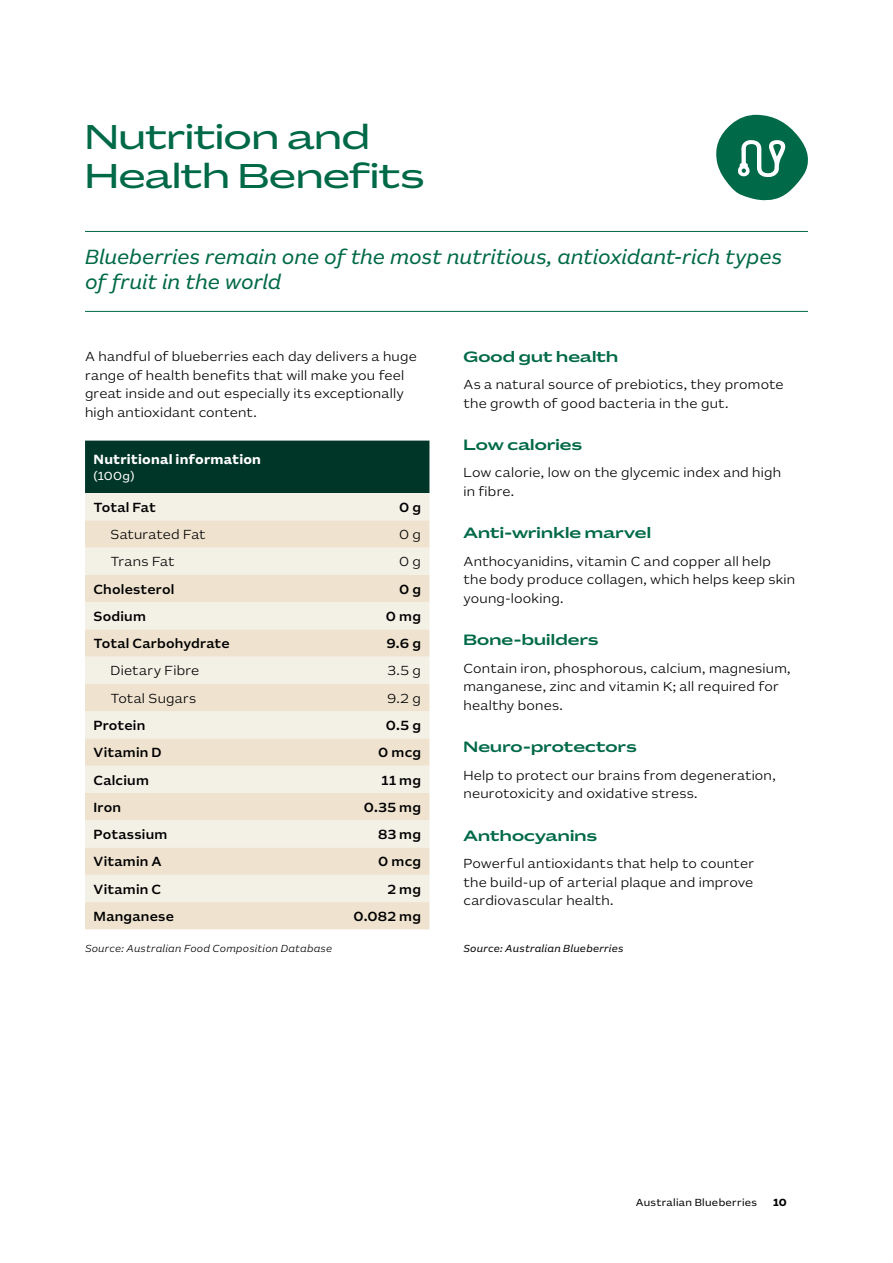
<style>
.page{position:relative;width:893px;height:1263px;background:#fff}
.page>*{position:absolute;margin:0;border:0;box-sizing:border-box;transform-origin:0 0}
.t1{font:34.5px/39px "AU Sans BETA Display";color:#006948}
.t2{font:italic 21px/25px "AU Sans BETA Text";letter-spacing:-.005em;color:#006948}
.t3{font:500 15px "AU Sans BETA Display";letter-spacing:.015em;color:#006948}
.t4{font:300 13.5px/18.8px "AU Sans BETA Text";letter-spacing:.015em;color:#000}
.t5{font:500 13.5px "AU Sans BETA Text";letter-spacing:.015em;color:#000}
.t6{font:700 13.5px "AU Sans BETA Text";letter-spacing:.015em;color:#fff}
.t7{font:12px "AU Sans BETA Text";color:#fff}
.t8{font:italic 300 10.5px "AU Sans BETA Text";letter-spacing:.02em;color:#000}
.t9{font:italic 10.5px "AU Sans BETA Text";letter-spacing:.02em;color:#000}
.t10{font:10.5px "AU Sans BETA Text";letter-spacing:.025em;color:#000}
.t11{font:700 10.5px "AU Sans BETA Text";color:#000}
</style>
<div class="page">
<hr style="left:85px;top:231px;width:723px;height:1px;background:#006948">
<hr style="left:85px;top:311px;width:723px;height:1px;background:#006948">
<div style="left:85px;top:441px;width:344px;height:52px;background:#003627"></div>
<div style="left:85px;top:493px;width:344px;height:27px;background:#f3f0e6"></div>
<svg style="left:85px;top:520px;width:344px;height:409px;background:#f0e9da"></svg>
<svg style="left:716px;top:115px;width:92px;height:86px"></svg>
<h1 class="t1" style="left:85px;top:119px;width:341px">Nutrition and<br>Health Benefits</h1>
<h2 class="t2" style="left:85px;top:245px;width:698px">Blueberries remain one of the most nutritious, antioxidant-rich types of fruit in the world</h2>
<p class="t4" style="left:85px;top:347px;width:333px">A handful of blueberries each day delivers a huge range of health benefits that will make you feel great inside and out especially its exceptionally high antioxidant content.</p>
<p class="t6" style="left:94px;top:452px;width:169px">Nutritional information</p>
<p class="t7" style="left:94px;top:470px;width:43px">(100g)</p>
<p class="t5" style="left:94px;top:501px;width:64px">Total Fat</p>
<p class="t5" style="left:399px;top:501px;width:23px">0 g</p>
<p class="t4" style="left:111px;top:526px;width:97px">Saturated Fat</p>
<p class="t4" style="left:399px;top:526px;width:23px">0 g</p>
<p class="t4" style="left:111px;top:553px;width:65px">Trans Fat</p>
<p class="t4" style="left:399px;top:553px;width:23px">0 g</p>
<p class="t5" style="left:94px;top:582px;width:82px">Cholesterol</p>
<p class="t5" style="left:399px;top:582px;width:23px">0 g</p>
<p class="t5" style="left:94px;top:610px;width:54px">Sodium</p>
<p class="t5" style="left:386px;top:610px;width:37px">0 mg</p>
<p class="t5" style="left:94px;top:637px;width:138px">Total Carbohydrate</p>
<p class="t5" style="left:386px;top:637px;width:36px">9.6 g</p>
<p class="t4" style="left:111px;top:662px;width:90px">Dietary Fibre</p>
<p class="t4" style="left:388px;top:662px;width:35px">3.5 g</p>
<p class="t4" style="left:111px;top:689px;width:87px">Total Sugars</p>
<p class="t4" style="left:387px;top:689px;width:35px">9.2 g</p>
<p class="t5" style="left:94px;top:719px;width:53px">Protein</p>
<p class="t5" style="left:386px;top:719px;width:37px">0.5 g</p>
<p class="t5" style="left:94px;top:746px;width:70px">Vitamin D</p>
<p class="t5" style="left:378px;top:746px;width:44px">0 mcg</p>
<p class="t5" style="left:94px;top:773px;width:57px">Calcium</p>
<p class="t5" style="left:382px;top:773px;width:41px">11 mg</p>
<p class="t5" style="left:94px;top:801px;width:29px">Iron</p>
<p class="t5" style="left:364px;top:801px;width:59px">0.35 mg</p>
<p class="t5" style="left:94px;top:828px;width:75px">Potassium</p>
<p class="t5" style="left:378px;top:828px;width:44px">83 mg</p>
<p class="t5" style="left:94px;top:855px;width:70px">Vitamin A</p>
<p class="t5" style="left:378px;top:855px;width:44px">0 mcg</p>
<p class="t5" style="left:94px;top:882px;width:69px">Vitamin C</p>
<p class="t5" style="left:387px;top:882px;width:35px">2 mg</p>
<p class="t5" style="left:94px;top:910px;width:82px">Manganese</p>
<p class="t5" style="left:353px;top:910px;width:69px">0.082 mg</p>
<p class="t8" style="left:85px;top:944px;width:249px">Source: Australian Food Composition Database</p>
<p class="t3" style="left:463px;top:349px;width:156px">Good gut health</p>
<p class="t4" style="left:463px;top:375px;width:322px">As a natural source of prebiotics, they promote the growth of good bacteria in the gut.</p>
<p class="t3" style="left:463px;top:437px;width:120px">Low calories</p>
<p class="t4" style="left:463px;top:464px;width:319px">Low calorie, low on the glycemic index and high in fibre.</p>
<p class="t3" style="left:463px;top:526px;width:189px">Anti-wrinkle marvel</p>
<p class="t4" style="left:463px;top:552px;width:333px">Anthocyanidins, vitamin C and copper all help the body produce collagen, which helps keep skin young-looking.</p>
<p class="t3" style="left:463px;top:633px;width:136px">Bone-builders</p>
<p class="t4" style="left:463px;top:659px;width:329px">Contain iron, phosphorous, calcium, magnesium, manganese, zinc and vitamin K; all required for healthy bones.</p>
<p class="t3" style="left:463px;top:740px;width:175px">Neuro-protectors</p>
<p class="t4" style="left:463px;top:766px;width:314px">Help to protect our brains from degeneration, neurotoxicity and oxidative stress.</p>
<p class="t3" style="left:463px;top:828px;width:135px">Anthocyanins</p>
<p class="t4" style="left:463px;top:854px;width:292px;text-align:justify">Powerful antioxidants that help to counter the build-up of arterial plaque and improve cardiovascular health.</p>
<p class="t9" style="left:463px;top:943px;width:161px">Source: Australian Blueberries</p>
<p class="t10" style="left:636px;top:1198px;width:123px">Australian Blueberries</p>
<p class="t11" style="left:773px;top:1198px;width:15px">10</p>
</div>
